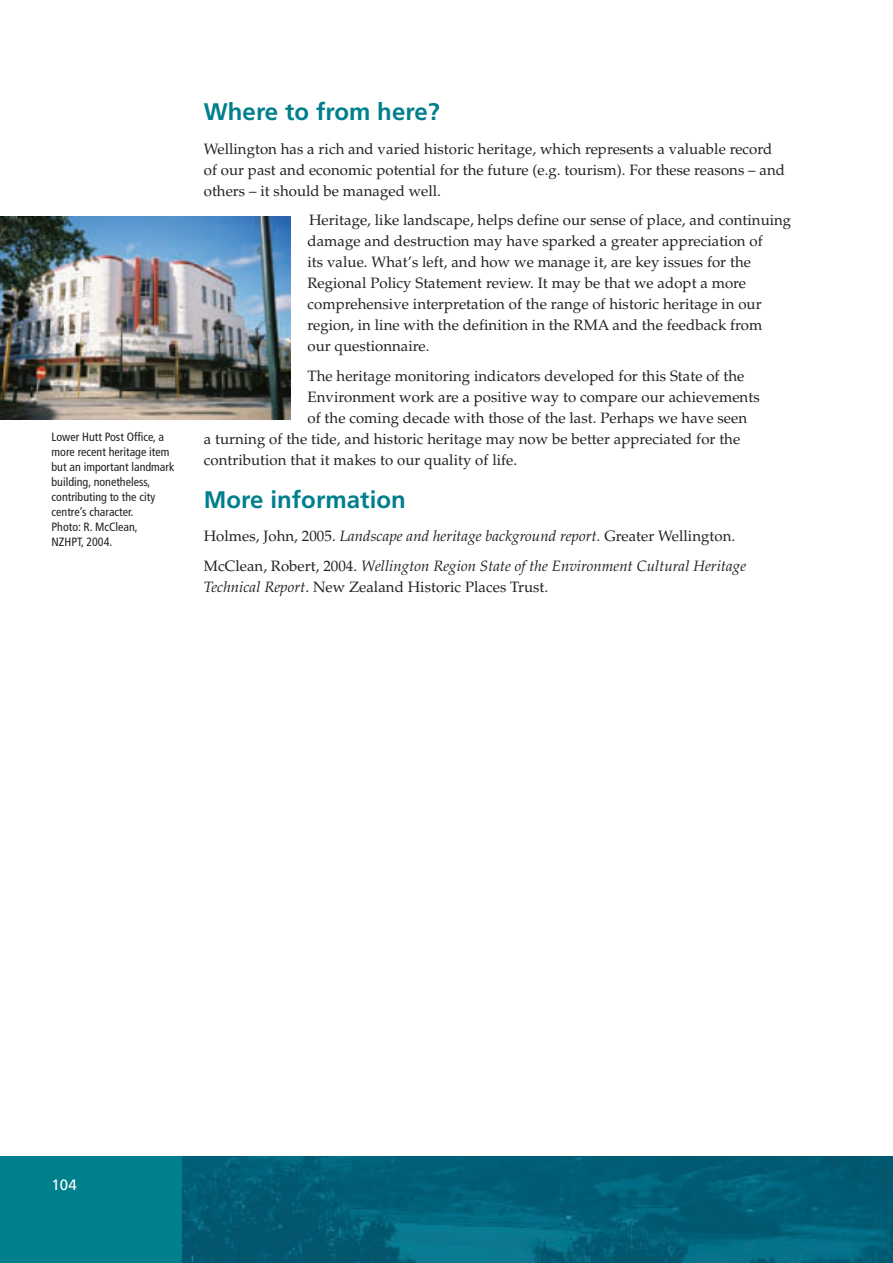
<style>
.page{position:relative;width:893px;height:1263px;background:#fff}
.page>*{position:absolute;margin:0;border:0;box-sizing:border-box;transform-origin:0 0}
.t1{font:700 24px "Frutiger";letter-spacing:.005em;color:#007f8d}
.t2{font:15px/21px "Palatino";letter-spacing:.005em;color:#231f20}
.t3{font:15px "Palatino Italic Os F";letter-spacing:.005em;color:#231f20}
.t4{font:italic 15px "Palatino";letter-spacing:.005em;color:#231f20}
.t5{font:15px "Frutiger";color:#fff}
.t6{font:condensed 12px/15px "Frutiger";color:#231f20}
.s1{font-style:normal}
.s2{font-family:"Palatino"}
.s3{font-family:"Palatino Italic Os F"}
</style>
<div class="page">
<div style="left:0;top:1157px;width:893px;height:106px;background:#007f8d"></div>
<img style="left:0;top:216px;width:290px;height:203px">
<img style="left:182px;top:1157px;width:711px;height:106px">
<p class="t6" style="left:52px;top:431px;width:124px">Lower Hutt Post Office, a more recent heritage item but an important landmark building, nonetheless, contributing to the city centre’s character.<br>Photo: R. McClean,<br>NZHPT, 2004.</p>
<h1 class="t1" style="left:204px;top:102px;width:238px">Where to from here?</h1>
<p class="t2" style="left:204px;top:140px;width:583px">Wellington has a rich and varied historic heritage, which represents a valuable record of our past and economic potential for the future (e.g. tourism). For these reasons – and others – it should be managed well.</p>
<p class="t2" style="left:308px;top:211px;width:485px">Heritage, like landscape, helps define our sense of place, and continuing damage and destruction may have sparked a greater appreciation of<br>its value. What’s left, and how we manage it, are key issues for the Regional Policy Statement review. It may be that we adopt a more comprehensive interpretation of the range of historic heritage in our region, in line with the definition in the RMA and the feedback from<br>our questionnaire.</p>
<p class="t2" style="left:308px;top:367px;width:438px">The heritage monitoring indicators developed for this State of the</p>
<p class="t2" style="left:308px;top:388px;width:454px">Environment work are a positive way to compare our achievements</p>
<p class="t2" style="left:308px;top:409px;width:441px">of the coming decade with those of the last. Perhaps we have seen</p>
<p class="t2" style="left:204px;top:430px;width:538px">a turning of the tide, and historic heritage may now be better appreciated for the</p>
<p class="t2" style="left:204px;top:451px;width:315px">contribution that it makes to our quality of life.</p>
<h1 class="t1" style="left:204px;top:490px;width:204px">More information</h1>
<p class="t4" style="left:204px;top:530px;width:533px"><span class="s1">Holmes, John, 2005.</span> Landscape and heritage background report. <span class="s1">Greater Wellington.</span></p>
<p class="t3" style="left:204px;top:560px;width:544px"><span class="s2">McClean, Robert, 2004.</span> Wellington Region State of the Environment Cultural Heritage</p>
<p class="t2" style="left:204px;top:578px;width:346px"><span class="s3">Technical Report</span>. New Zealand Historic Places Trust.</p>
<p class="t5" style="left:52px;top:1179px;width:27px">104</p>
</div>
